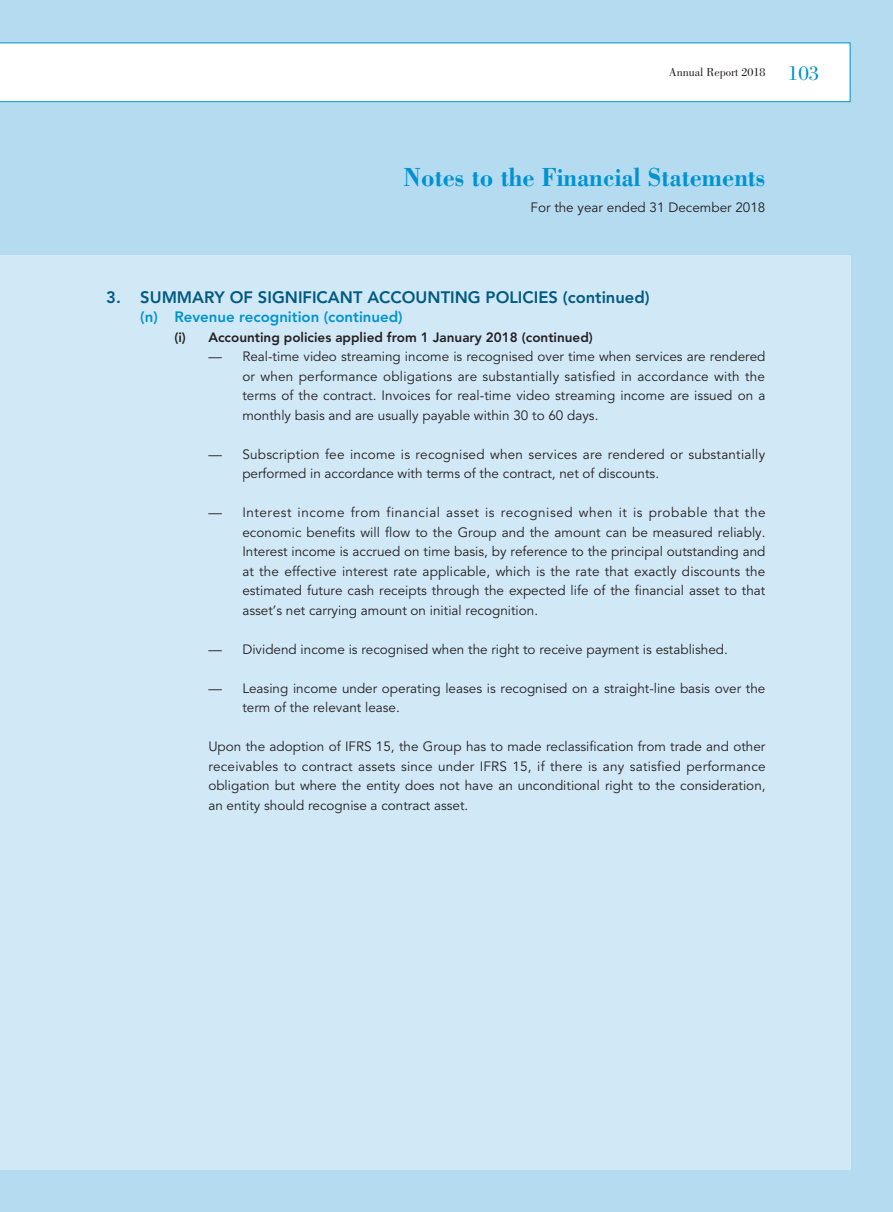
<style>
.page{position:relative;width:893px;height:1212px;background:#b5dbf1}
.page>*{position:absolute;margin:0;border:0;box-sizing:border-box;transform-origin:0 0}
.t1{font:700 27px "Bodoni Std";color:#0093d0;scale:.9 1}
._01_H1{font:800 16.5px "Avenir LT Std";color:#005a81}
._02_H2{font:800 15px "Avenir LT Std";color:#0093d0}
._00_txt{font:13.5px/19.5px "Avenir LT Std";color:#231f20;text-align:justify}
._03_H3{font:800 13.5px "Avenir LT Std";color:#231f20}
.t2{font:12px "Bodoni Std";color:#231f20}
.s1{font-size:21px;color:#0093d0}
</style>
<div class="page">
<div style="left:0;top:43px;width:850px;height:59px;background:#fff"></div>
<div style="left:0;top:255px;width:850px;height:914px;background:#d1e8f6"></div>
<p class="t2" style="left:669px;top:66px;width:152px">Annual Report 2018 <span class="s1">103</span></p>
<h1 class="t1" style="left:404px;top:160px;width:403px">Notes to the Financial Statements</h1>
<p class="_00_txt" style="left:531px;top:198px;width:236px">For the year ended 31 December 2018</p>
<p class="_01_H1" style="left:106px;top:287px;width:545px">3. SUMMARY OF SIGNIFICANT ACCOUNTING POLICIES (continued)</p>
<p class="_02_H2" style="left:140px;top:308px;width:264px">(n) Revenue recognition (continued)</p>
<p class="_03_H3" style="left:174px;top:329px;width:420px">(i) Accounting policies applied from 1 January 2018 (continued)</p>
<p class="_00_txt" style="left:242px;top:347px;width:524px;text-indent:-34px">— Real-time video streaming income is recognised over time when services are rendered or when performance obligations are substantially satisfied in accordance with the terms of the contract. Invoices for real-time video streaming income are issued on a monthly basis and are usually payable within 30 to 60 days.</p>
<p class="_00_txt" style="left:242px;top:445px;width:524px;text-indent:-34px">— Subscription fee income is recognised when services are rendered or substantially performed in accordance with terms of the contract, net of discounts.</p>
<p class="_00_txt" style="left:242px;top:503px;width:525px;text-indent:-34px">— Interest income from financial asset is recognised when it is probable that the economic benefits will flow to the Group and the amount can be measured reliably.<br>Interest income is accrued on time basis, by reference to the principal outstanding and at the effective interest rate applicable, which is the rate that exactly discounts the estimated future cash receipts through the expected life of the financial asset to that asset’s net carrying amount on initial recognition.</p>
<p class="_00_txt" style="left:208px;top:640px;width:521px">— Dividend income is recognised when the right to receive payment is established.</p>
<p class="_00_txt" style="left:242px;top:679px;width:524px;text-indent:-34px">— Leasing income under operating leases is recognised on a straight-line basis over the term of the relevant lease.</p>
<p class="_00_txt" style="left:208px;top:737px;width:559px">Upon the adoption of IFRS 15, the Group has to made reclassification from trade and other receivables to contract assets since under IFRS 15, if there is any satisfied performance obligation but where the entity does not have an unconditional right to the consideration, an entity should recognise a contract asset.</p>
</div>
